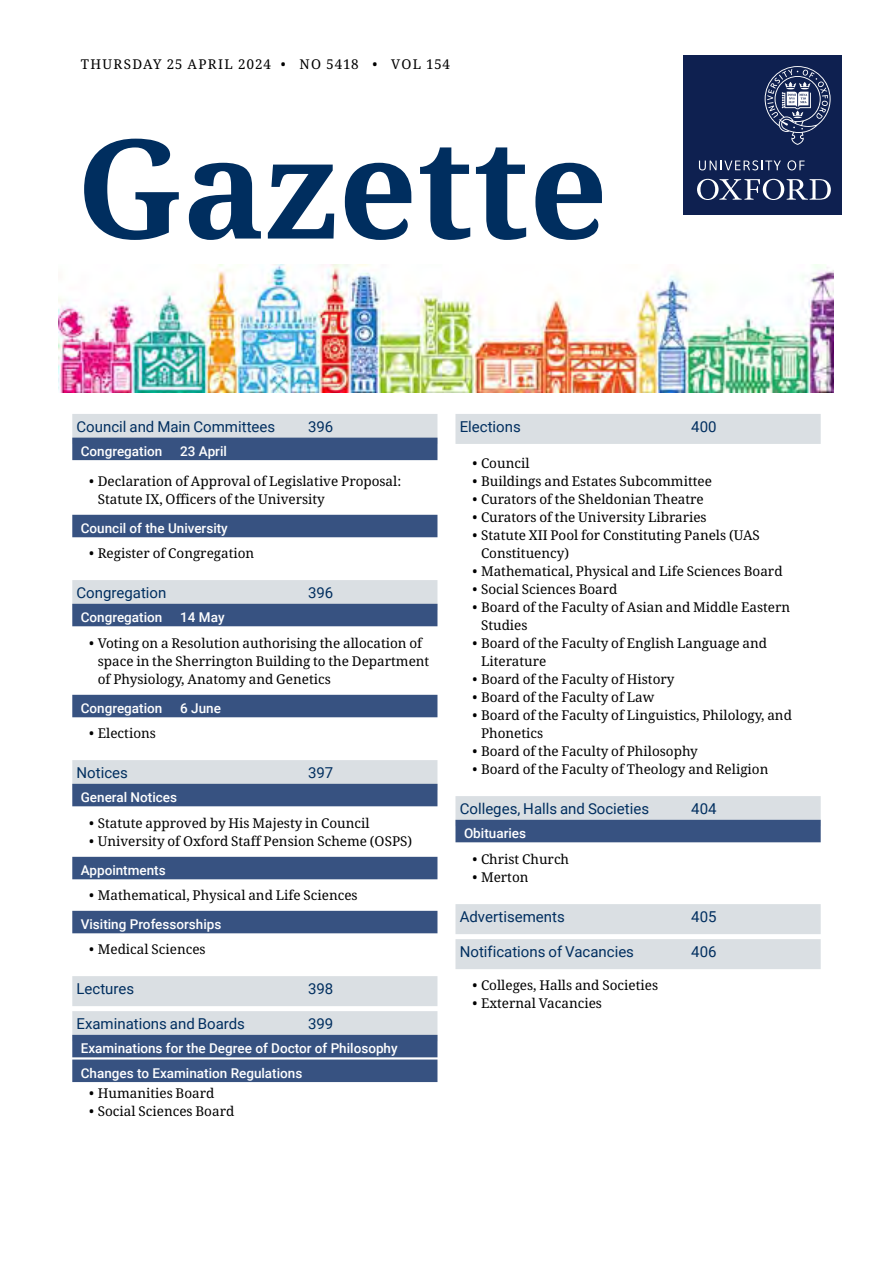
<style>
.page{position:relative;width:893px;height:1263px;background:#fff}
.page>*{position:absolute;margin:0;border:0;box-sizing:border-box;transform-origin:0 0}
.Gazette_Mast_Head{font:700 138px "Noto Serif";color:#002e5f}
.t1{font:15px "Roboto";color:#002e5f}
.Volume__numbers{font:13.5px/18px "Noto Serif";color:#000}
.t2{font:500 13.5px "Roboto";color:#fff}
.Volume__numbers-2{font:13.5px "Noto Serif";letter-spacing:.1em;color:#000}
</style>
<div class="page">
<div style="left:683px;top:55px;width:159px;height:159px;background:#0e2050"></div>
<svg style="left:697px;top:179px;width:134px;height:21px"></svg>
<svg style="left:787px;top:160px;width:18px;height:10px"></svg>
<svg style="left:699px;top:160px;width:82px;height:10px"></svg>
<svg style="left:765px;top:66px;width:66px;height:79px"></svg>
<img style="left:58px;top:265px;width:775px;height:128px">
<div style="left:72px;top:414px;width:365px;height:30px;background:#dadfe3"></div>
<div style="left:72px;top:438px;width:365px;height:22px;background:#375281"></div>
<div style="left:72px;top:515px;width:365px;height:22px;background:#375281"></div>
<div style="left:72px;top:580px;width:365px;height:30px;background:#dadfe3"></div>
<div style="left:72px;top:604px;width:365px;height:22px;background:#375281"></div>
<div style="left:72px;top:695px;width:365px;height:22px;background:#375281"></div>
<div style="left:72px;top:760px;width:365px;height:30px;background:#dadfe3"></div>
<div style="left:72px;top:784px;width:365px;height:22px;background:#375281"></div>
<div style="left:72px;top:857px;width:365px;height:22px;background:#375281"></div>
<div style="left:72px;top:911px;width:365px;height:22px;background:#375281"></div>
<div style="left:72px;top:976px;width:365px;height:30px;background:#dadfe3"></div>
<div style="left:72px;top:1011px;width:365px;height:30px;background:#dadfe3"></div>
<div style="left:72px;top:1035px;width:365px;height:22px;background:#375281"></div>
<div style="left:72px;top:1059px;width:365px;height:23px;background:#375281"></div>
<div style="left:455px;top:414px;width:366px;height:30px;background:#dadfe3"></div>
<div style="left:455px;top:796px;width:366px;height:30px;background:#dadfe3"></div>
<div style="left:455px;top:820px;width:366px;height:22px;background:#375281"></div>
<div style="left:455px;top:904px;width:366px;height:30px;background:#dadfe3"></div>
<div style="left:455px;top:939px;width:366px;height:30px;background:#dadfe3"></div>
<p class="Volume__numbers-2" style="left:81px;top:55px;width:371px">THURSDAY 25 April 2024 • NO 5418 • VOL 154</p>
<h1 class="Gazette_Mast_Head" style="left:77px;top:92px;width:533px">Gazette</h1>
<p class="t1" style="left:77px;top:416px;width:200px">Council and Main Committees</p>
<p class="t1" style="left:308px;top:416px;width:27px">396</p>
<p class="t2" style="left:81px;top:442px;width:83px">Congregation</p>
<p class="t2" style="left:180px;top:442px;width:48px">23 April</p>
<p class="Volume__numbers" style="left:98px;top:473px;width:305px;text-indent:-9px">• Declaration of Approval of Legislative Proposal:<br>Statute IX, Officers of the University</p>
<p class="t2" style="left:81px;top:519px;width:149px">Council of the University</p>
<p class="Volume__numbers" style="left:89px;top:545px;width:167px">• Register of Congregation</p>
<p class="t1" style="left:77px;top:582px;width:91px">Congregation</p>
<p class="t1" style="left:308px;top:582px;width:27px">396</p>
<p class="t2" style="left:81px;top:608px;width:83px">Congregation</p>
<p class="t2" style="left:180px;top:608px;width:46px">14 May</p>
<p class="Volume__numbers" style="left:98px;top:635px;width:333px;text-indent:-9px">• Voting on a Resolution authorising the allocation of space in the Sherrington Building to the Department of Physiology, Anatomy and Genetics</p>
<p class="t2" style="left:81px;top:699px;width:83px">Congregation</p>
<p class="t2" style="left:180px;top:699px;width:42px">6 June</p>
<p class="Volume__numbers" style="left:89px;top:725px;width:68px">• Elections</p>
<p class="t1" style="left:77px;top:762px;width:53px">Notices</p>
<p class="t1" style="left:308px;top:762px;width:27px">397</p>
<p class="t2" style="left:81px;top:788px;width:98px">General Notices</p>
<p class="Volume__numbers" style="left:89px;top:815px;width:282px">• Statute approved by His Majesty in Council</p>
<p class="Volume__numbers" style="left:89px;top:833px;width:324px">• University of Oxford Staff Pension Scheme (OSPS)</p>
<p class="t2" style="left:81px;top:861px;width:86px">Appointments</p>
<p class="Volume__numbers" style="left:89px;top:887px;width:270px">• Mathematical, Physical and Life Sciences</p>
<p class="t2" style="left:81px;top:915px;width:142px">Visiting Professorships</p>
<p class="Volume__numbers" style="left:89px;top:941px;width:118px">• Medical Sciences</p>
<p class="t1" style="left:77px;top:978px;width:59px">Lectures</p>
<p class="t1" style="left:308px;top:978px;width:27px">398</p>
<p class="t1" style="left:77px;top:1013px;width:170px">Examinations and Boards</p>
<p class="t1" style="left:308px;top:1013px;width:27px">399</p>
<p class="t2" style="left:81px;top:1039px;width:318px">Examinations for the Degree of Doctor of Philosophy</p>
<p class="t2" style="left:81px;top:1063px;width:223px">Changes to Examination Regulations</p>
<p class="Volume__numbers" style="left:89px;top:1085px;width:127px">• Humanities Board</p>
<p class="Volume__numbers" style="left:89px;top:1103px;width:147px">• Social Sciences Board</p>
<p class="t1" style="left:460px;top:416px;width:63px">Elections</p>
<p class="t1" style="left:691px;top:416px;width:27px">400</p>
<p class="Volume__numbers" style="left:472px;top:455px;width:59px">• Council</p>
<p class="Volume__numbers" style="left:472px;top:473px;width:241px">• Buildings and Estates Subcommittee</p>
<p class="Volume__numbers" style="left:472px;top:491px;width:233px">• Curators of the Sheldonian Theatre</p>
<p class="Volume__numbers" style="left:472px;top:509px;width:236px">• Curators of the University Libraries</p>
<p class="Volume__numbers" style="left:481px;top:527px;width:280px;text-indent:-9px">• Statute XII Pool for Constituting Panels (UAS<br>Constituency)</p>
<p class="Volume__numbers" style="left:472px;top:563px;width:312px">• Mathematical, Physical and Life Sciences Board</p>
<p class="Volume__numbers" style="left:472px;top:581px;width:147px">• Social Sciences Board</p>
<p class="Volume__numbers" style="left:481px;top:599px;width:311px;text-indent:-9px">• Board of the Faculty of Asian and Middle Eastern<br>Studies</p>
<p class="Volume__numbers" style="left:481px;top:635px;width:288px;text-indent:-9px">• Board of the Faculty of English Language and<br>Literature</p>
<p class="Volume__numbers" style="left:472px;top:671px;width:203px">• Board of the Faculty of History</p>
<p class="Volume__numbers" style="left:472px;top:689px;width:183px">• Board of the Faculty of Law</p>
<p class="Volume__numbers" style="left:481px;top:707px;width:312px;text-indent:-9px">• Board of the Faculty of Linguistics, Philology, and<br>Phonetics</p>
<p class="Volume__numbers" style="left:472px;top:743px;width:227px">• Board of the Faculty of Philosophy</p>
<p class="Volume__numbers" style="left:472px;top:761px;width:297px">• Board of the Faculty of Theology and Religion</p>
<p class="t1" style="left:460px;top:798px;width:191px">Colleges, Halls and Societies</p>
<p class="t1" style="left:691px;top:798px;width:27px">404</p>
<p class="t2" style="left:464px;top:824px;width:64px">Obituaries</p>
<p class="Volume__numbers" style="left:472px;top:851px;width:98px">• Christ Church</p>
<p class="Volume__numbers" style="left:472px;top:869px;width:57px">• Merton</p>
<p class="t1" style="left:460px;top:906px;width:107px">Advertisements</p>
<p class="t1" style="left:691px;top:906px;width:27px">405</p>
<p class="t1" style="left:460px;top:941px;width:176px">Notifications of Vacancies</p>
<p class="t1" style="left:691px;top:941px;width:27px">406</p>
<p class="Volume__numbers" style="left:472px;top:977px;width:187px">• Colleges, Halls and Societies</p>
<p class="Volume__numbers" style="left:472px;top:995px;width:131px">• External Vacancies</p>
</div>
